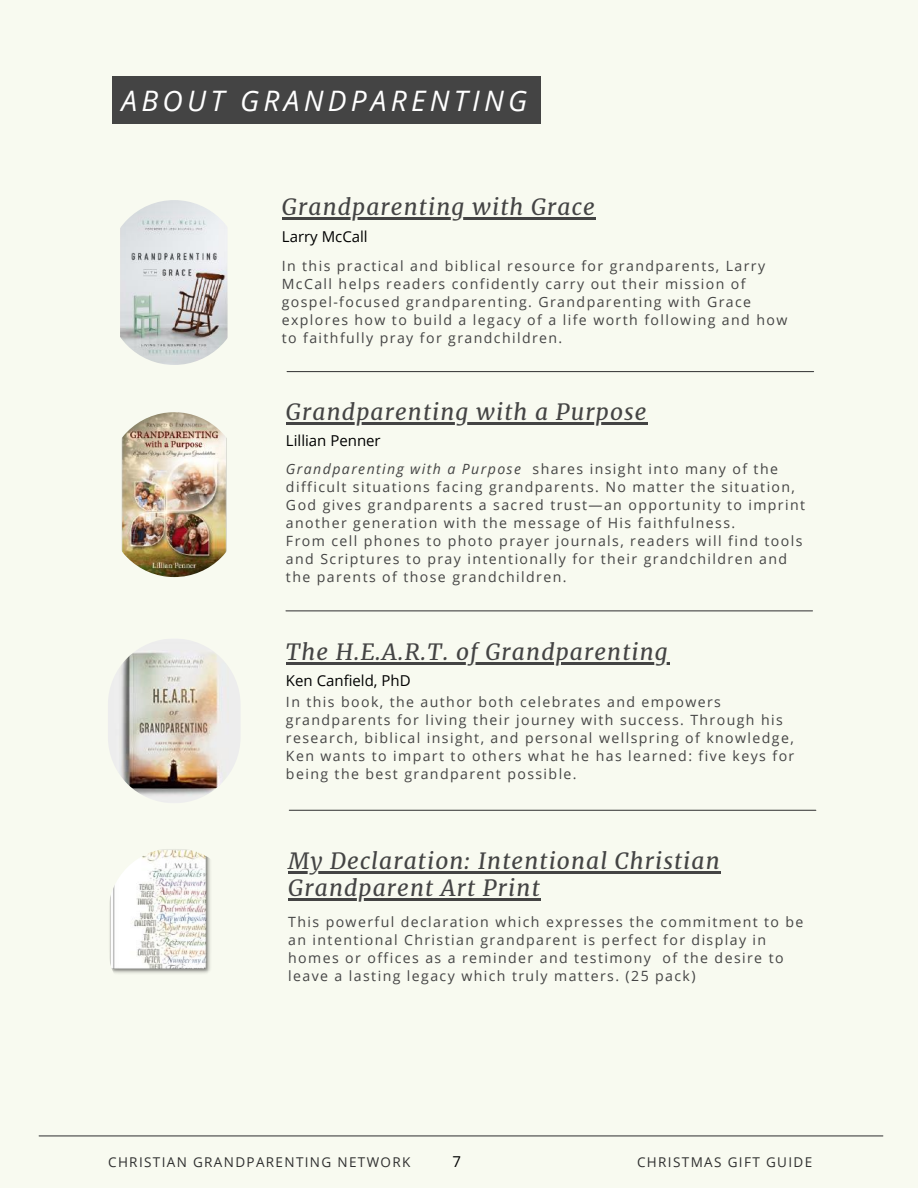
<style>
.page{position:relative;width:918px;height:1188px;background:#f8faf0}
.page>*{position:absolute;margin:0;border:0;box-sizing:border-box;transform-origin:0 0}
.t1{font:italic 28.2px "Open Sans";letter-spacing:.15em;color:#fff}
.t2{font:italic 22.5px/27px "Merriweather";letter-spacing:.05em;color:#444}
.t3{font:15px "Open Sans";color:#000}
.t4{font:14.1px/18px "Open Sans";letter-spacing:.1em;color:#444}
.t5{font:13.5px "Open Sans";letter-spacing:.1em;color:#303030}
.s1{font-style:italic}
</style>
<div class="page">
<img style="left:109px;top:849px;width:101px;height:125px">
<img style="left:108px;top:200px;width:132px;height:165px;border-radius:66px">
<img style="left:108px;top:412px;width:132px;height:165px;border-radius:66px">
<img style="left:108px;top:638px;width:132px;height:165px;border-radius:66px">
<hr style="left:289px;top:810px;width:527px;height:1px;background:#444">
<hr style="left:286px;top:610px;width:526px;height:1px;background:#444">
<hr style="left:287px;top:371px;width:527px;height:1px;background:#444">
<hr style="left:39px;top:1135px;width:844px;height:1px;background:#444">
<div style="left:112px;top:76px;width:428px;height:48px;background:#444"></div>
<hr style="left:288px;top:872px;width:433px;height:2px;background:#444">
<hr style="left:288px;top:899px;width:253px;height:2px;background:#444">
<hr style="left:282px;top:218px;width:314px;height:2px;background:#444">
<hr style="left:286px;top:422px;width:362px;height:3px;background:#444">
<hr style="left:286px;top:662px;width:383px;height:2px;background:#444">
<h1 class="t1" style="left:121px;top:81px;width:407px">ABOUT GRANDPARENTING</h1>
<h2 class="t2" style="left:282px;top:194px;width:314px">Grandparenting with Grace</h2>
<p class="t3" style="left:282px;top:226px;width:87px">Larry McCall</p>
<p class="t4" style="left:282px;top:256px;width:507px">In this practical and biblical resource for grandparents, Larry McCall helps readers confidently carry out their mission of gospel-focused grandparenting. Grandparenting with Grace explores how to build a legacy of a life worth following and how to faithfully pray for grandchildren.</p>
<h2 class="t2" style="left:286px;top:399px;width:362px">Grandparenting with a Purpose</h2>
<p class="t3" style="left:286px;top:430px;width:96px">Lillian Penner</p>
<p class="t4" style="left:286px;top:460px;width:521px"><span class="s1">Grandparenting with a Purpose</span> shares insight into many of the difficult situations facing grandparents. No matter the situation, God gives grandparents a sacred trust—an opportunity to imprint another generation with the message of His faithfulness.<br>From cell phones to photo prayer journals, readers will find tools and Scriptures to pray intentionally for their grandchildren and the parents of those grandchildren.</p>
<h2 class="t2" style="left:286px;top:638px;width:383px">The H.E.A.R.T. of Grandparenting</h2>
<p class="t4" style="left:286px;top:693px;width:510px">In this book, the author both celebrates and empowers grandparents for living their journey with success. Through his research, biblical insight, and personal wellspring of knowledge, Ken wants to impart to others what he has learned: five keys for being the best grandparent possible.</p>
<p class="t3" style="left:286px;top:670px;width:126px">Ken Canfield, PhD</p>
<h2 class="t2" style="left:288px;top:848px;width:433px">My Declaration: Intentional Christian<br>Grandparent Art Print</h2>
<p class="t4" style="left:288px;top:913px;width:517px">This powerful declaration which expresses the commitment to be an intentional Christian grandparent is perfect for display in homes or offices as a reminder and testimony of the desire to leave a lasting legacy which truly matters. (25 pack)</p>
<p class="t5" style="left:108px;top:1153px;width:304px">CHRISTIAN GRANDPARENTING NETWORK</p>
<p class="t3" style="left:453px;top:1151px;width:10px">7</p>
<p class="t5" style="left:637px;top:1153px;width:177px">CHRISTMAS GIFT GUIDE</p>
</div>
